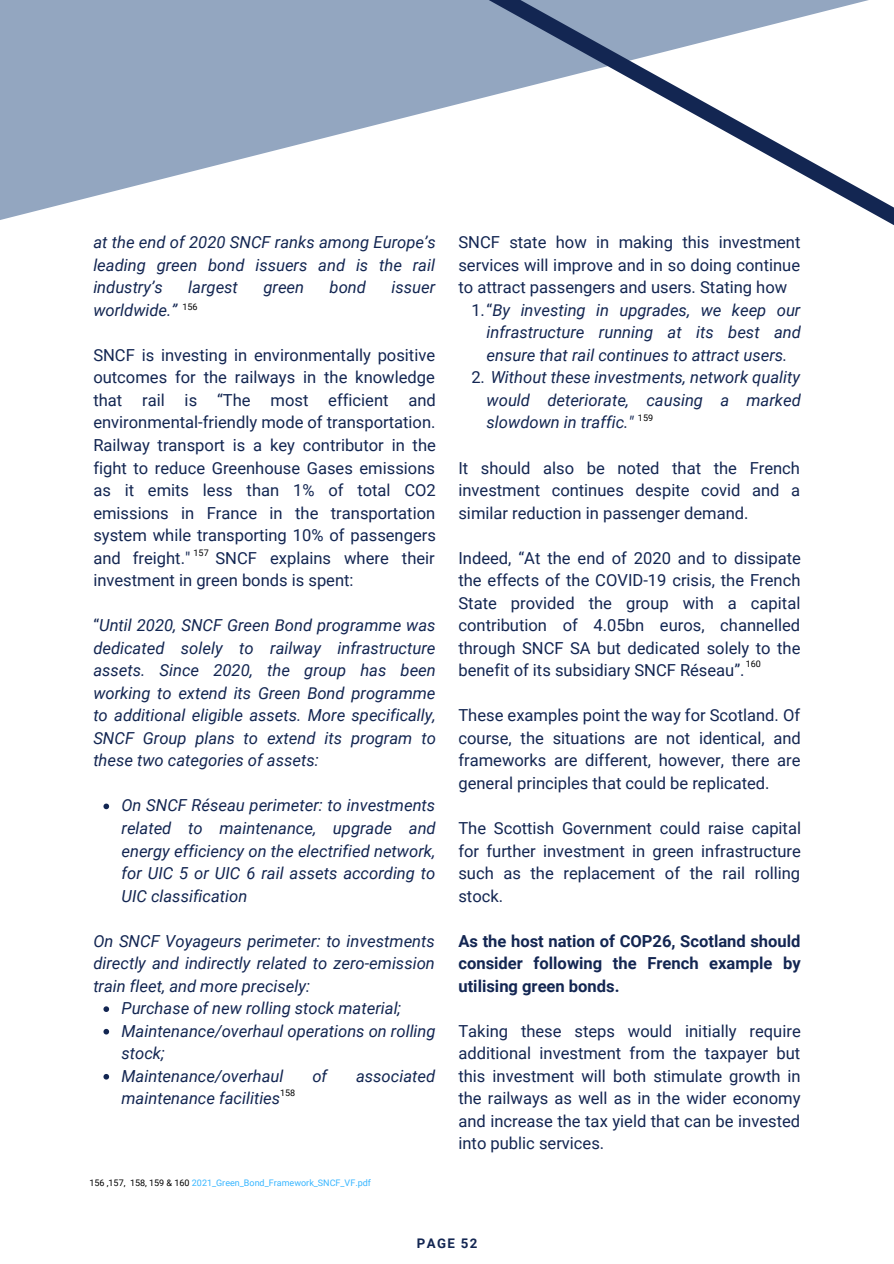
<style>
.page{position:relative;width:894px;height:1264px;background:#fff}
.page>*{position:absolute;margin:0;border:0;box-sizing:border-box;transform-origin:0 0}
.t1{font:16.5px/22.5px "Roboto";color:#132652;text-align:justify}
.t2{font:italic 16.5px/22.5px "Roboto";color:#132652;text-align:justify}
.t3{font:700 16.5px/22.5px "Roboto";color:#132652;text-align:justify}
.t4{font:700 13.2px "Roboto";letter-spacing:.1em;color:#132652}
.t5{font:9px "Roboto";color:#38b6ff}
.t6{font:9px "Roboto";color:#000}
.s1{font-style:normal}
.s2{color:#000}
</style>
<div class="page">
<svg style="left:103px;top:803px;width:6px;height:6px"></svg>
<svg style="left:103px;top:1006px;width:6px;height:5px"></svg>
<svg style="left:103px;top:1028px;width:6px;height:6px"></svg>
<svg style="left:103px;top:1074px;width:6px;height:5px"></svg>
<svg style="left:0;top:0;width:459px;height:220px;fill:#93a6c0"></svg>
<svg style="left:459px;top:0;width:434px;height:225px"></svg>
<p class="t2" style="left:93px;top:231px;width:344px">at the end of 2020 SNCF ranks among Europe’s leading green bond issuers and is the rail industry’s</p>
<p class="t2" style="left:188px;top:276px;width:51px">largest</p>
<p class="t2" style="left:263px;top:276px;width:42px">green</p>
<p class="t2" style="left:329px;top:276px;width:38px">bond</p>
<p class="t2" style="left:391px;top:276px;width:45px">issuer</p>
<p class="t2" style="left:93px;top:299px;width:85px">worldwide.”</p>
<p class="t1" style="left:93px;top:344px;width:344px">SNCF is investing in environmentally positive outcomes for the railways in the knowledge that rail is “The most efficient and environmental-friendly mode of transportation.<br>Railway transport is a key contributor in the fight to reduce Greenhouse Gases emissions as it emits less than 1% of total CO2 emissions in France in the transportation system while transporting 10% of passengers and freight."</p>
<p class="t6" style="left:182px;top:302px;width:17px">156</p>
<p class="t6" style="left:193px;top:547px;width:17px">157</p>
<p class="t1" style="left:93px;top:546px;width:343px;text-indent:122px">SNCF explains where their investment in green bonds is spent:</p>
<p class="t2" style="left:93px;top:614px;width:344px"><span class="s1">“</span>Until 2020, SNCF Green Bond programme was dedicated solely to railway infrastructure assets. Since 2020, the group has been working to extend its Green Bond programme to additional eligible assets. More specifically, SNCF Group plans to extend its program to these two categories of assets:</p>
<p class="t2" style="left:121px;top:794px;width:315px">On SNCF Réseau perimeter: to investments related to maintenance, upgrade and energy efficiency on the electrified network, for UIC 5 or UIC 6 rail assets according to UIC classification</p>
<p class="t2" style="left:93px;top:929px;width:343px">On SNCF Voyageurs perimeter: to investments directly and indirectly related to zero-emission train fleet, and more precisely:</p>
<p class="t2" style="left:121px;top:997px;width:315px;text-align:left">Purchase of new rolling stock material;<br>Maintenance/overhaul operations on rolling stock;<br>Maintenance/overhaul</p>
<p class="t2" style="left:312px;top:1064px;width:16px">of</p>
<p class="t2" style="left:356px;top:1064px;width:81px">associated</p>
<p class="t6" style="left:280px;top:1087px;width:17px">158</p>
<p class="t2" style="left:121px;top:1087px;width:160px">maintenance facilities</p>
<p class="t5" style="left:89px;top:1177px;width:283px"><span class="s2">156 ,157, 158, 159 &amp; 160</span> 2021_Green_Bond_Framework_SNCF_VF.pdf</p>
<p class="t1" style="left:458px;top:231px;width:343px">SNCF state how in making this investment services will improve and in so doing continue to attract passengers and users. Stating how</p>
<p class="t2" style="left:486px;top:299px;width:316px;text-indent:-15px"><span class="s1">1.“</span>By investing in upgrades, we keep our infrastructure running at its best and ensure that rail continues to attract users.</p>
<p class="t2" style="left:486px;top:366px;width:315px;text-indent:-15px"><span class="s1">2.</span> Without these investments, network quality would deteriorate, causing a marked slowdown in traffic."</p>
<p class="t6" style="left:637px;top:412px;width:17px">159</p>
<p class="t1" style="left:458px;top:456px;width:343px">It should also be noted that the French investment continues despite covid and a similar reduction in passenger demand.</p>
<p class="t1" style="left:458px;top:546px;width:344px">Indeed, “At the end of 2020 and to dissipate the effects of the COVID-19 crisis, the French State provided the group with a capital contribution of 4.05bn euros, channelled through SNCF SA but dedicated solely to the benefit of its subsidiary SNCF Réseau”.</p>
<p class="t1" style="left:458px;top:704px;width:344px">These examples point the way for Scotland. Of course, the situations are not identical, and frameworks are different, however, there are general principles that could be replicated.</p>
<p class="t1" style="left:458px;top:817px;width:344px">The Scottish Government could raise capital for further investment in green infrastructure such as the replacement of the rail rolling stock.</p>
<p class="t3" style="left:458px;top:929px;width:344px">As the host nation of COP26, Scotland should consider following the French example by utilising green bonds.</p>
<p class="t1" style="left:458px;top:1019px;width:344px">Taking these steps would initially require additional investment from the taxpayer but this investment will both stimulate growth in the railways as well as in the wider economy and increase the tax yield that can be invested into public services.</p>
<p class="t6" style="left:745px;top:658px;width:17px">160</p>
<p class="t4" style="left:417px;top:1235px;width:62px">PAGE 52</p>
</div>
